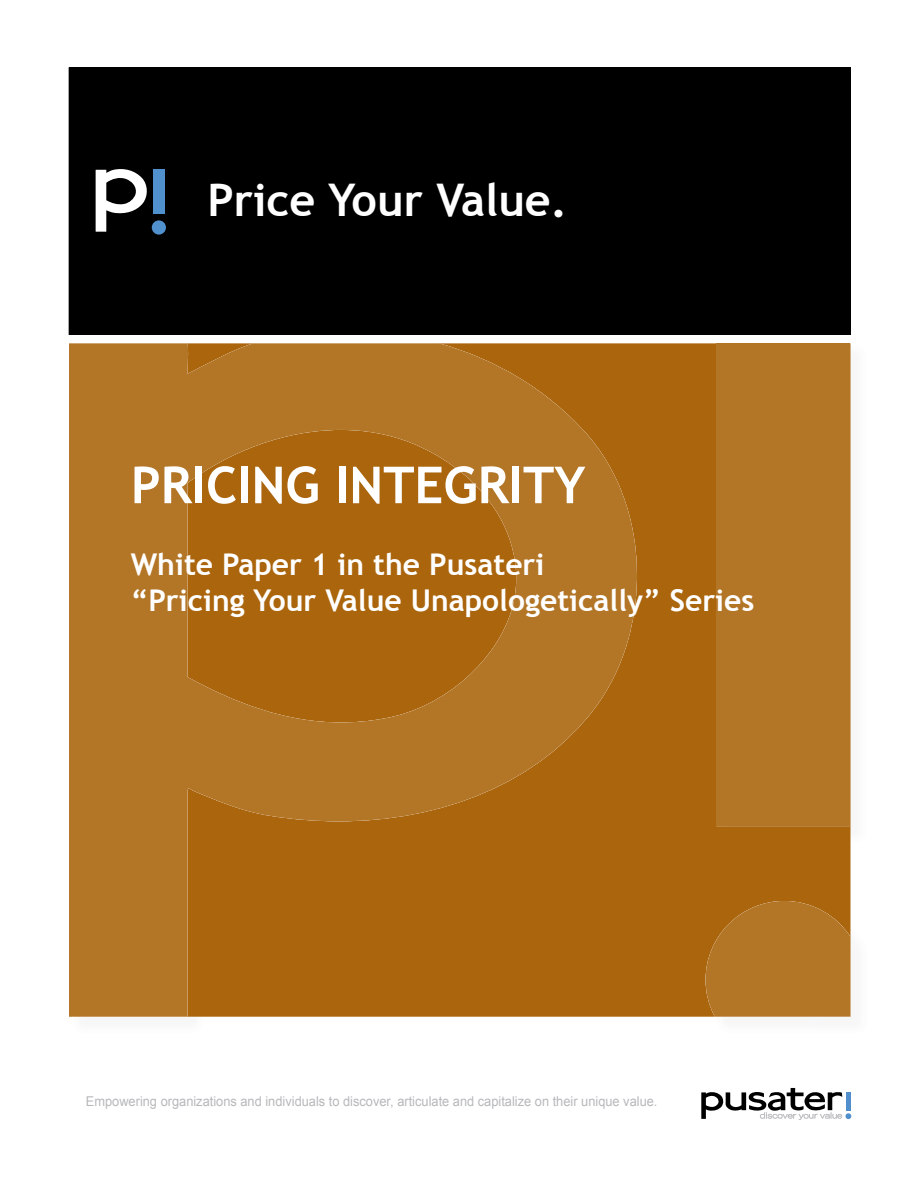
<style>
.page{position:relative;width:918px;height:1188px;background:#fff}
.page>*{position:absolute;margin:0;border:0;box-sizing:border-box;transform-origin:0 0}
.t1{font:700 51px "Trebuchet MS";color:#fff}
.t2{font:700 45px "Trebuchet MS";color:#fff}
.t3{font:700 30px/36px "Trebuchet MS";color:#fff}
.t4{font:13.5px "Arial";color:#b6b8ba;scale:.95 1}
</style>
<div class="page">
<div style="left:69px;top:68px;width:782px;height:267px;background:#000"></div>
<svg style="left:96px;top:167px;width:52px;height:65px"></svg>
<div style="left:153px;top:169px;width:12px;height:45px;background:#5091cd"></div>
<div style="left:152px;top:220px;width:14px;height:15px;background:#5091cd;border-radius:50%"></div>
<img style="left:850px;top:343px;width:1px;height:558px">
<div style="left:653px;top:344px;width:197px;height:673px;background:#ab650d"></div>
<svg style="left:69px;top:343px;width:371px;height:1px"></svg>
<svg style="left:69px;top:344px;width:584px;height:673px;background:#ae6c19"></svg>
<svg style="left:706px;top:901px;width:145px;height:116px;background:#b27424"></svg>
<svg style="left:717px;top:343px;width:133px;height:1px"></svg>
<div style="left:717px;top:344px;width:133px;height:482px;background:#b37526"></div>
<svg style="left:701px;top:1088px;width:150px;height:32px"></svg>
<h2 class="t2" style="left:207px;top:182px;width:361px">Price Your Value.</h2>
<h1 class="t1" style="left:131px;top:465px;width:456px">PRICING INTEGRITY</h1>
<h3 class="t3" style="left:131px;top:549px;width:625px">White Paper 1 in the Pusateri<br>“Pricing Your Value Unapologetically” Series</h3>
<p class="t4" style="left:86px;top:1096px;width:603px">Empowering organizations and individuals to discover, articulate and capitalize on their unique value.</p>
</div>
